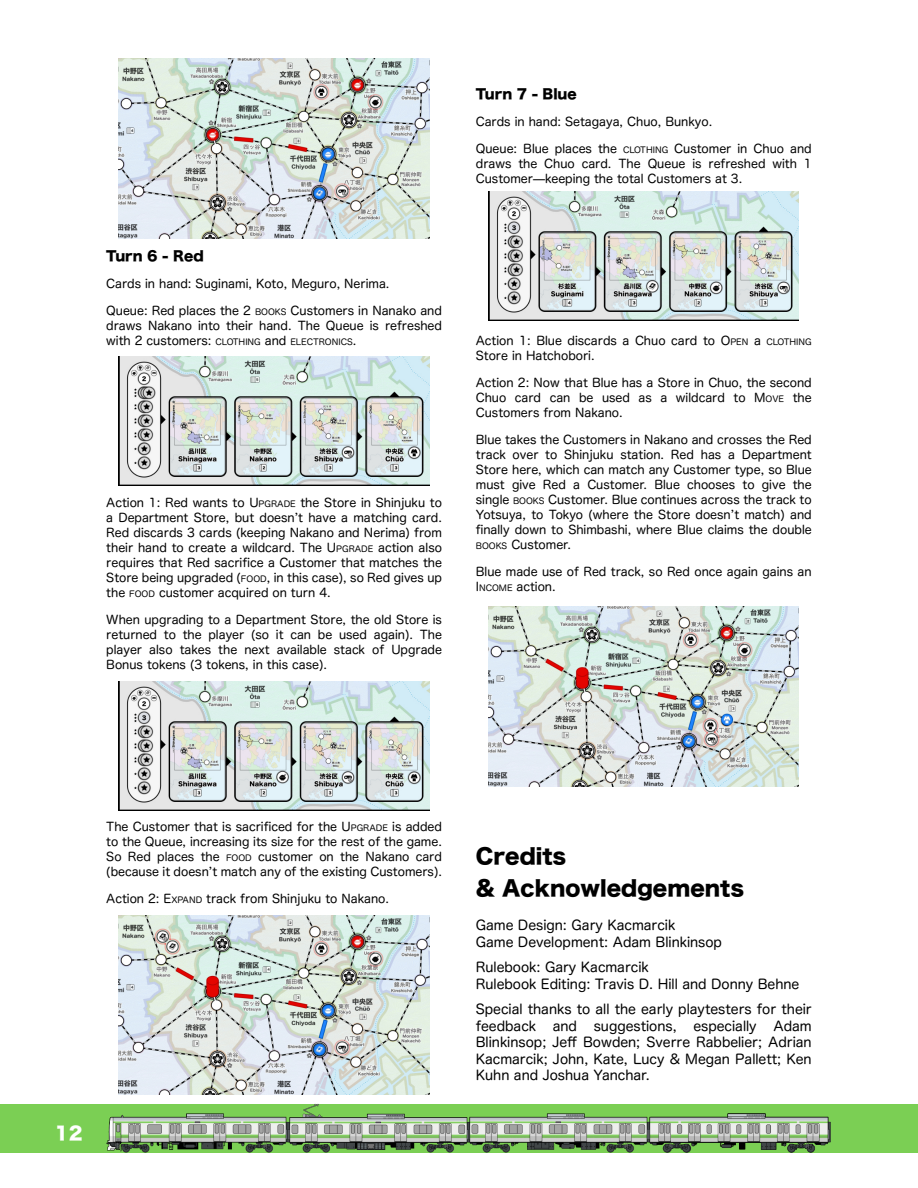
<style>
.page{position:relative;width:918px;height:1188px;background:#fff}
.page>*{position:absolute;margin:0;border:0;box-sizing:border-box;transform-origin:0 0}
.t1{font:21px/31.5px "Hira Kaku Std W8";color:#000}
.t2{font:18px "Hira Kaku Std N W8";color:#fff}
.t3{font:13.5px/16.5px "Hira Maru Pro N W4";color:#000}
.t4{font:13.5px "Hira Kaku Std W8";color:#000}
.t5{font:12px/15px "Hira Maru Pro N W4";color:#000;text-align:justify}
.s1{font-size:8.55px}
</style>
<div class="page">
<div style="left:0;top:1104px;width:918px;height:48px;background:#7bcf54"></div>
<img style="left:106px;top:1114px;width:181px;height:38px">
<img style="left:469px;top:1114px;width:179px;height:38px">
<img style="left:287px;top:1104px;width:182px;height:48px">
<img style="left:648px;top:1114px;width:182px;height:38px">
<img style="left:488px;top:607px;width:311px;height:179px">
<img style="left:488px;top:191px;width:311px;height:130px">
<img style="left:119px;top:681px;width:310px;height:130px">
<img style="left:119px;top:915px;width:310px;height:180px">
<img style="left:119px;top:356px;width:310px;height:130px">
<img style="left:119px;top:59px;width:310px;height:180px">
<p class="t4" style="left:106px;top:249px;width:99px">Turn 6 - Red</p>
<p class="t5" style="left:106px;top:276px;width:285px">Cards in hand: Suginami, Koto, Meguro, Nerima.</p>
<p class="t5" style="left:106px;top:303px;width:337px">Queue: Red places the 2 <span class="s1">BOOKS</span> Customers in Nanako and draws Nakano into their hand. The Queue is refreshed with 2 customers: <span class="s1">CLOTHING</span> and <span class="s1">ELECTRONICS</span>.</p>
<p class="t5" style="left:106px;top:495px;width:337px">Action 1: Red wants to U<span class="s1">PGRADE</span> the Store in Shinjuku to a Department Store, but doesnʼt have a matching card.<br>Red discards 3 cards (keeping Nakano and Nerima) from their hand to create a wildcard. The U<span class="s1">PGRADE</span> action also requires that Red sacrifice a Customer that matches the Store being upgraded (<span class="s1">FOOD</span>, in this case), so Red gives up the <span class="s1">FOOD</span> customer acquired on turn 4.</p>
<p class="t5" style="left:106px;top:612px;width:337px">When upgrading to a Department Store, the old Store is returned to the player (so it can be used again). The player also takes the next available stack of Upgrade Bonus tokens (3 tokens, in this case).</p>
<p class="t4" style="left:476px;top:87px;width:102px">Turn 7 - Blue</p>
<p class="t5" style="left:476px;top:114px;width:238px">Cards in hand: Setagaya, Chuo, Bunkyo.</p>
<p class="t5" style="left:476px;top:141px;width:337px">Queue: Blue places the <span class="s1">CLOTHING</span> Customer in Chuo and draws the Chuo card. The Queue is refreshed with 1<br>Customer̶keeping the total Customers at 3.</p>
<p class="t5" style="left:476px;top:333px;width:337px">Action 1: Blue discards a Chuo card to O<span class="s1">PEN</span> a <span class="s1">CLOTHING<br></span>Store in Hatchobori.</p>
<p class="t5" style="left:476px;top:375px;width:337px">Action 2: Now that Blue has a Store in Chuo, the second Chuo card can be used as a wildcard to M<span class="s1">OVE</span> the Customers from Nakano.</p>
<p class="t5" style="left:476px;top:432px;width:337px">Blue takes the Customers in Nakano and crosses the Red track over to Shinjuku station. Red has a Department Store here, which can match any Customer type, so Blue must give Red a Customer. Blue chooses to give the single <span class="s1">BOOKS</span> Customer. Blue continues across the track to Yotsuya, to Tokyo (where the Store doesnʼt match) and finally down to Shimbashi, where Blue claims the double <span class="s1">BOOKS</span> Customer.</p>
<p class="t5" style="left:476px;top:564px;width:337px">Blue made use of Red track, so Red once again gains an<br>I<span class="s1">NCOME</span> action.</p>
<p class="t5" style="left:106px;top:819px;width:337px">The Customer that is sacrificed for the U<span class="s1">PGRADE</span> is added to the Queue, increasing its size for the rest of the game.<br>So Red places the <span class="s1">FOOD</span> customer on the Nakano card (because it doesnʼt match any of the existing Customers).</p>
<p class="t5" style="left:106px;top:891px;width:284px">Action 2: E<span class="s1">XPAND</span> track from Shinjuku to Nakano.</p>
<h2 class="t2" style="left:55px;top:1124px;width:29px">12</h2>
<h1 class="t1" style="left:476px;top:840px;width:270px">Credits<br>&amp; Acknowledgements</h1>
<p class="t3" style="left:476px;top:917px;width:248px">Game Design: Gary Kacmarcik<br>Game Development: Adam Blinkinsop</p>
<p class="t3" style="left:476px;top:959px;width:325px">Rulebook: Gary Kacmarcik<br>Rulebook Editing: Travis D. Hill and Donny Behne</p>
<p class="t3" style="left:476px;top:1001px;width:337px;text-align:justify">Special thanks to all the early playtesters for their feedback and suggestions, especially Adam Blinkinsop; Jeff Bowden; Sverre Rabbelier; Adrian Kacmarcik; John, Kate, Lucy &amp; Megan Pallett; Ken Kuhn and Joshua Yanchar.</p>
</div>
